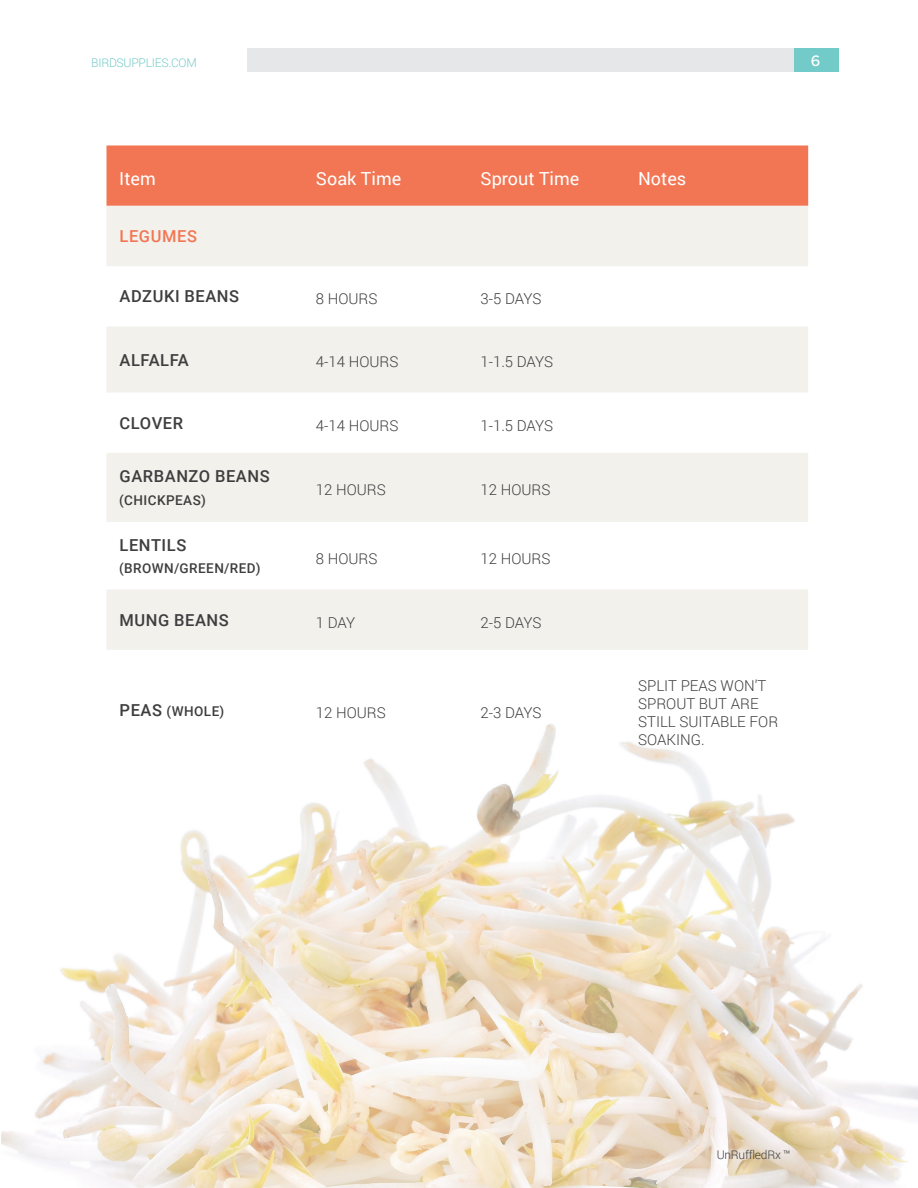
<style>
.page{position:relative;width:918px;height:1188px;background:#fff}
.page>*{position:absolute;margin:0;border:0;box-sizing:border-box;transform-origin:0 0}
.t1{font:18px "Roboto";color:#fff}
.t2{font:500 16.5px "Roboto";letter-spacing:.035em;color:#3e3e3f}
.t3{font:500 16.5px "Roboto";letter-spacing:.035em;color:#f37654}
.t4{font:500 15.3px "Metropolis";color:#fff}
.t5{font:300 15px/18px "Roboto";color:#3e3e3f}
.t6{font:500 13.5px "Roboto";letter-spacing:.035em;color:#3e3e3f}
.t7{font:300 12px "Roboto";letter-spacing:-.02em;color:#72cac9}
.t8{font:300 12px "Roboto";letter-spacing:-.02em;color:#3e3e3f}
.s1{font-size:16.5px}
</style>
<div class="page">
<img style="left:1px;top:724px;width:917px;height:464px">
<div style="left:106px;top:145px;width:702px;height:61px;background:#f37654"></div>
<svg style="left:107px;top:206px;width:701px;height:444px;fill:#f2f1ec"></svg>
<div style="left:247px;top:48px;width:547px;height:24px;background:#e6e7e9"></div>
<div style="left:794px;top:48px;width:45px;height:24px;background:#72cac9"></div>
<p class="t7" style="left:91px;top:54px;width:107px">BIRDSUPPLIES.COM</p>
<p class="t4" style="left:811px;top:51px;width:11px">6</p>
<p class="t1" style="left:119px;top:166px;width:38px">Item</p>
<p class="t1" style="left:316px;top:166px;width:87px">Soak Time</p>
<p class="t1" style="left:480px;top:166px;width:100px">Sprout Time</p>
<p class="t1" style="left:638px;top:166px;width:50px">Notes</p>
<p class="t3" style="left:120px;top:225px;width:79px">LEGUMES</p>
<p class="t2" style="left:120px;top:285px;width:121px">ADZUKI BEANS</p>
<p class="t5" style="left:316px;top:289px;width:63px">8 HOURS</p>
<p class="t5" style="left:480px;top:289px;width:62px">3-5 DAYS</p>
<p class="t2" style="left:120px;top:348px;width:71px">ALFALFA</p>
<p class="t5" style="left:316px;top:353px;width:84px">4-14 HOURS</p>
<p class="t5" style="left:480px;top:353px;width:74px">1-1.5 DAYS</p>
<p class="t2" style="left:120px;top:411px;width:65px">CLOVER</p>
<p class="t5" style="left:316px;top:416px;width:84px">4-14 HOURS</p>
<p class="t5" style="left:480px;top:416px;width:74px">1-1.5 DAYS</p>
<p class="t2" style="left:120px;top:465px;width:152px">GARBANZO BEANS</p>
<p class="t6" style="left:119px;top:491px;width:88px">(CHICKPEAS)</p>
<p class="t5" style="left:316px;top:480px;width:71px">12 HOURS</p>
<p class="t5" style="left:480px;top:480px;width:71px">12 HOURS</p>
<p class="t2" style="left:120px;top:533px;width:68px">LENTILS</p>
<p class="t6" style="left:119px;top:559px;width:143px">(BROWN/GREEN/RED)</p>
<p class="t5" style="left:316px;top:549px;width:63px">8 HOURS</p>
<p class="t5" style="left:480px;top:549px;width:71px">12 HOURS</p>
<p class="t2" style="left:120px;top:608px;width:111px">MUNG BEANS</p>
<p class="t5" style="left:316px;top:613px;width:41px">1 DAY</p>
<p class="t5" style="left:480px;top:613px;width:62px">2-5 DAYS</p>
<p class="t6" style="left:120px;top:702px;width:106px"><span class="s1">PEAS</span> (WHOLE)</p>
<p class="t5" style="left:316px;top:703px;width:71px">12 HOURS</p>
<p class="t5" style="left:480px;top:703px;width:62px">2-3 DAYS</p>
<p class="t5" style="left:638px;top:676px;width:142px">SPLIT PEAS WON’T<br>SPROUT BUT ARE<br>STILL SUITABLE FOR<br>SOAKING.</p>
<p class="t8" style="left:717px;top:1147px;width:76px">UnRuffledRx ™</p>
</div>
